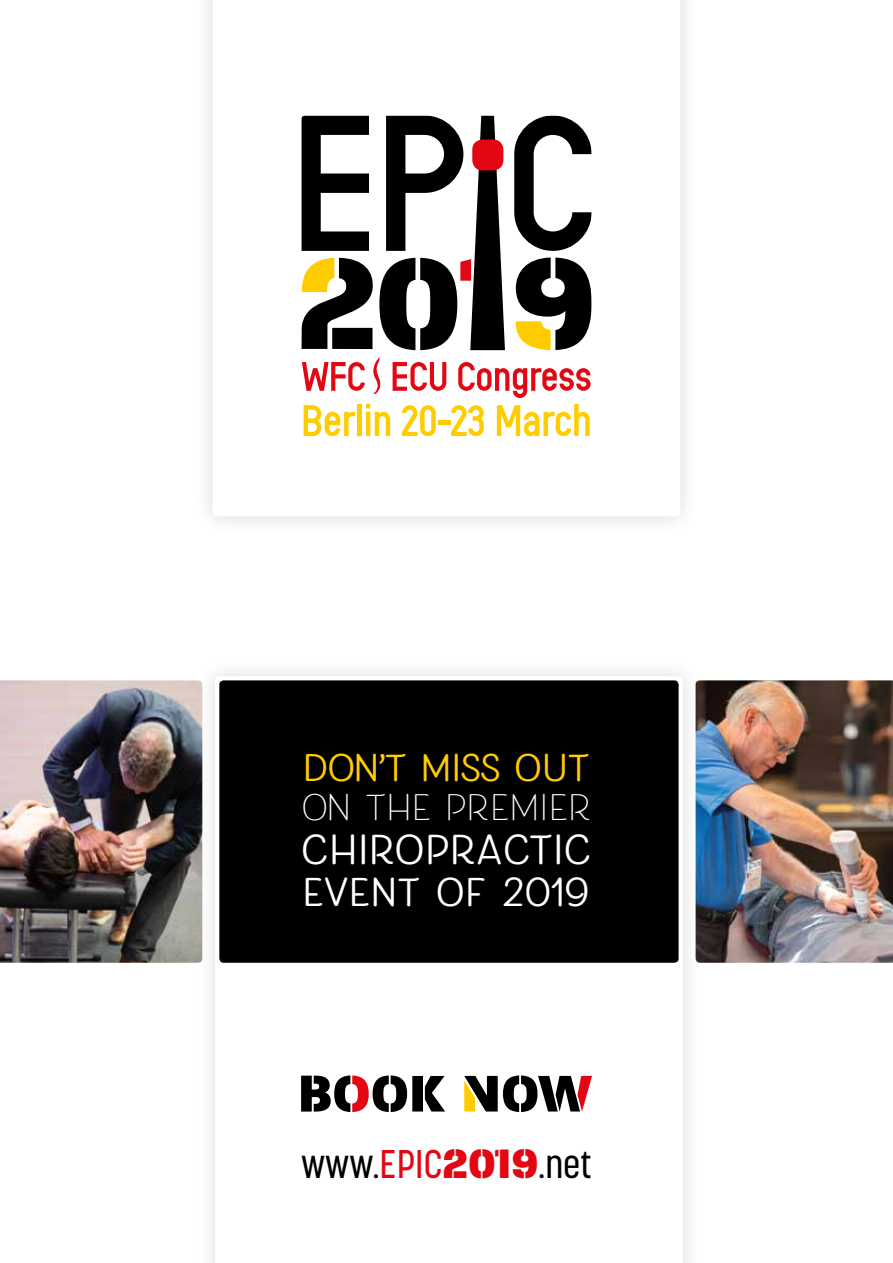
<style>
.page{position:relative;width:893px;height:1263px;background:#fff}
.page>*{position:absolute;margin:0;border:0;box-sizing:border-box;transform-origin:0 0}
.t1{font:500 39.75px "Korolev Condensed";color:#000}
.t2{font:700 39px "Fairwater Sans";letter-spacing:.015em;color:#fff}
.t3{font:700 37.5px "Fairwater Sans";letter-spacing:.01em;color:#fff}
.t4{font:700 36px "Fairwater Sans";letter-spacing:-.005em;color:#fc0}
.t5{font:300 34.5px "Fairwater Sans";letter-spacing:.005em;color:#fff}
.s1{color:#e30613}
.s2{font-family:"Paralucent Stencil";font-weight:800;font-size:44.55px;color:#e30613}
</style>
<div class="page">
<div style="left:219px;top:680px;width:460px;height:283px;background:#000;border-radius:4px"></div>
<img style="left:0;top:680px;width:202px;height:283px">
<img style="left:696px;top:680px;width:197px;height:283px">
<svg style="left:393px;top:362px;width:53px;height:29px"></svg>
<svg style="left:458px;top:362px;width:133px;height:36px"></svg>
<svg style="left:304px;top:405px;width:51px;height:31px"></svg>
<div style="left:357px;top:404px;width:5px;height:32px;background:#fc0"></div>
<svg style="left:366px;top:404px;width:24px;height:32px"></svg>
<svg style="left:402px;top:405px;width:34px;height:31px"></svg>
<hr style="left:438px;top:421px;width:12px;height:4px;background:#fc0">
<svg style="left:451px;top:405px;width:33px;height:31px"></svg>
<svg style="left:497px;top:404px;width:93px;height:32px"></svg>
<svg style="left:301px;top:116px;width:291px;height:234px"></svg>
<div style="left:472px;top:139px;width:31px;height:31px;background:#e30613;border-radius:10px"></div>
<svg style="left:302px;top:359px;width:79px;height:35px"></svg>
<svg style="left:301px;top:1075px;width:291px;height:37px"></svg>
<p class="t4" style="left:303px;top:742px;width:288px">DON’T MISS OUT</p>
<p class="t5" style="left:301px;top:784px;width:291px">ON THE PREMIER</p>
<p class="t2" style="left:301px;top:821px;width:292px">CHIROPRACTIC</p>
<p class="t3" style="left:303px;top:865px;width:289px">EVENT OF 2019</p>
<p class="t1" style="left:301px;top:1140px;width:292px">www.<span class="s1">EPIC</span><span class="s2">2019</span>.net</p>
</div>
